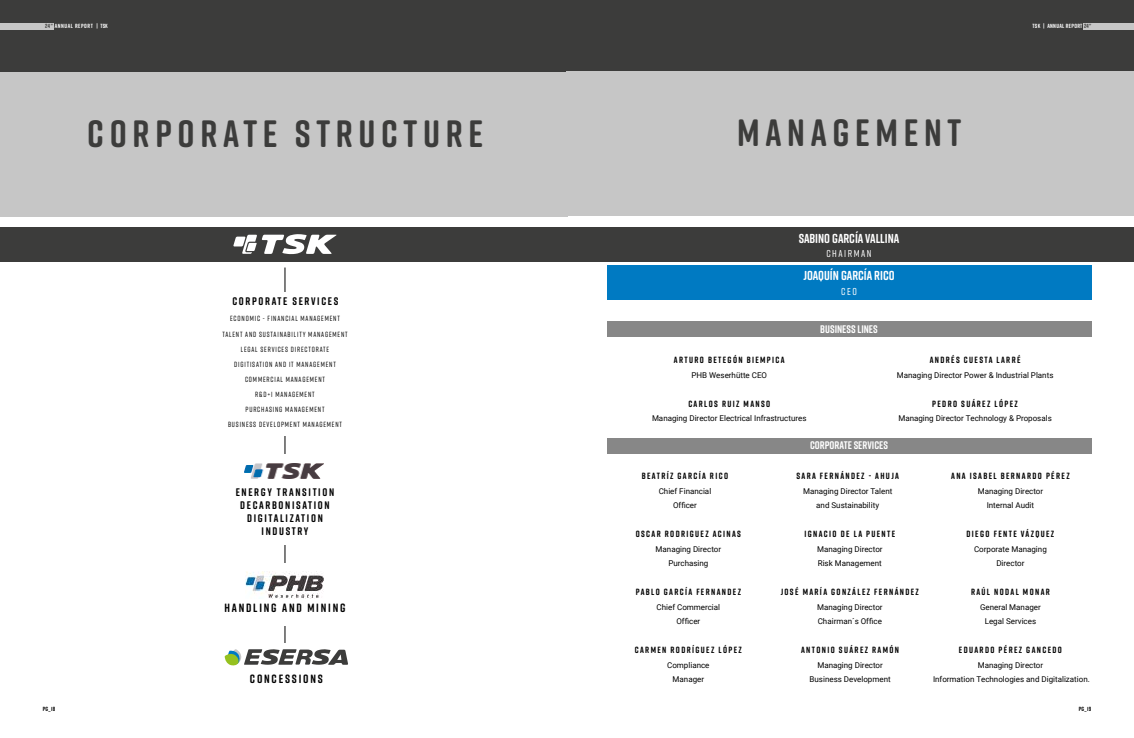
<style>
.page{position:relative;width:1134px;height:738px;background:#fff}
.page>*{position:absolute;margin:0;border:0;box-sizing:border-box;transform-origin:0 0}
.t1{font:700 38px "Rift Soft";letter-spacing:.15em;color:#3c3c3b}
.t2{font:700 13px "Rift Soft";color:#fff}
.t3{font:700 12px "Rift Soft";letter-spacing:.15em;color:#000}
.t4{font:700 11px/13.2px "Rift Soft";letter-spacing:.15em;color:#000;text-align:center}
.t5{font:700 11px "Rift Soft";color:#fff}
.t6{font:500 10px "Rift Soft";letter-spacing:.15em;color:#fff}
.t7{font:700 9px "Rift Soft";letter-spacing:.15em;color:#000}
.t8{font:8px/14.5px "Roboto";color:#000;text-align:center}
.t9{font:500 7.5px/15.1px "Rift Soft";letter-spacing:.12em;color:#000;text-align:center;scale:.93 1}
.t10{font:700 6px "Rift Soft";letter-spacing:.09em;color:#fff}
.t11{font:700 6px "Rift Soft";letter-spacing:.05em;color:#fff}
.t12{font:700 6px "Rift Soft";letter-spacing:.05em;color:#000}
.s1{color:#3c3c3b}
</style>
<div class="page">
<div style="left:0;top:0;width:567px;height:167px;background:#3c3c3b"></div>
<div style="left:0;top:23px;width:54px;height:6px;background:#c6c6c6"></div>
<div style="left:0;top:72px;width:567px;height:144px;background:#c6c6c6"></div>
<div style="left:567px;top:0;width:567px;height:167px;background:#3c3c3b"></div>
<div style="left:566px;top:72px;width:568px;height:144px;background:#c6c6c6"></div>
<div style="left:0;top:228px;width:1134px;height:34px;background:#3c3c3b"></div>
<svg style="left:233px;top:234px;width:103px;height:20px"></svg>
<hr style="left:284px;top:267px;width:1px;height:384px;background:#000">
<div style="left:169px;top:454px;width:232px;height:90px;background:#fff"></div>
<img style="left:245px;top:463px;width:78px;height:15px">
<img style="left:246px;top:571px;width:78px;height:27px">
<svg style="left:225px;top:648px;width:123px;height:17px"></svg>
<div style="left:607px;top:264px;width:484px;height:35px;background:#007ac2"></div>
<div style="left:607px;top:321px;width:484px;height:15px;background:#878787"></div>
<div style="left:607px;top:437px;width:484px;height:16px;background:#878787"></div>
<div style="left:1083px;top:23px;width:51px;height:7px;background:#c6c6c6"></div>
<p class="t10" style="left:45px;top:22px;width:64px"><span class="s1">24"</span> ANNUAL REPORT | TSK</p>
<h1 class="t1" style="left:87px;top:106px;width:397px">CORPORATE STRUCTURE</h1>
<h1 class="t1" style="left:737px;top:106px;width:226px">MANAGEMENT</h1>
<p class="t11" style="left:1032px;top:22px;width:60px">TSK | ANNUAL REPORT <span class="s1">24"</span></p>
<h3 class="t4" style="left:232px;top:294px;width:107px">CORPORATE SERVICES</h3>
<p class="t9" style="left:222px;top:311px;width:136px">ECONOMIC - FINANCIAL MANAGEMENT<br>TALENT AND SUSTAINABILITY MANAGEMENT<br>LEGAL SERVICES DIRECTORATE<br>DIGITISATION AND IT MANAGEMENT<br>COMMERCIAL MANAGEMENT<br>R&amp;D+I MANAGEMENT<br>PURCHASING MANAGEMENT<br>BUSINESS DEVELOPMENT MANAGEMENT</p>
<h3 class="t4" style="left:236px;top:484px;width:100px">ENERGY TRANSITION<br>DECARBONISATION<br>DIGITALIZATION<br>INDUSTRY</h3>
<h3 class="t3" style="left:224px;top:599px;width:123px">HANDLING AND MINING</h3>
<h3 class="t3" style="left:250px;top:669px;width:74px">CONCESSIONS</h3>
<h2 class="t2" style="left:799px;top:229px;width:102px">SABINO GARCÍA VALLINA</h2>
<p class="t6" style="left:826px;top:247px;width:47px">CHAIRMAN</p>
<h2 class="t2" style="left:803px;top:266px;width:93px">JOAQUÍN GARCÍA RICO</h2>
<p class="t6" style="left:841px;top:284px;width:17px">CEO</p>
<h3 class="t5" style="left:820px;top:321px;width:59px">BUSINESS LINES</h3>
<p class="t7" style="left:674px;top:353px;width:112px">ARTURO BETEGÓN BIEMPICA</p>
<p class="t8" style="left:691px;top:367px;width:77px">PHB Weserhütte CEO</p>
<p class="t7" style="left:688px;top:396px;width:83px">CARLOS RUIZ MANSO</p>
<p class="t8" style="left:652px;top:410px;width:156px">Managing Director Electrical Infrastructures</p>
<h3 class="t5" style="left:810px;top:437px;width:79px">CORPORATE SERVICES</h3>
<p class="t7" style="left:930px;top:353px;width:92px">ANDRÉS CUESTA LARRÉ</p>
<p class="t8" style="left:897px;top:367px;width:158px">Managing Director Power &amp; Industrial Plants</p>
<p class="t7" style="left:932px;top:396px;width:87px">PEDRO SUÁREZ LÓPEZ</p>
<p class="t8" style="left:898px;top:410px;width:155px">Managing Director Technology &amp; Proposals</p>
<p class="t7" style="left:642px;top:469px;width:88px">BEATRÍZ GARCÍA RICO</p>
<p class="t8" style="left:659px;top:483px;width:54px">Chief Financial<br>Officer</p>
<p class="t7" style="left:796px;top:469px;width:104px">SARA FERNÁNDEZ - AHUJA</p>
<p class="t8" style="left:803px;top:483px;width:91px">Managing Director Talent and Sustainability</p>
<p class="t7" style="left:951px;top:469px;width:120px">ANA ISABEL BERNARDO PÉREZ</p>
<p class="t8" style="left:978px;top:483px;width:67px">Managing Director<br>Internal Audit</p>
<p class="t7" style="left:636px;top:527px;width:107px">OSCAR RODRIGUEZ ACINAS</p>
<p class="t8" style="left:656px;top:541px;width:67px">Managing Director<br>Purchasing</p>
<p class="t7" style="left:804px;top:527px;width:92px">IGNACIO DE LA PUENTE</p>
<p class="t8" style="left:817px;top:541px;width:67px;text-align:left">Managing Director<br>Risk Management</p>
<p class="t7" style="left:966px;top:527px;width:89px">DIEGO FENTE VÁZQUEZ</p>
<p class="t8" style="left:974px;top:541px;width:74px">Corporate Managing<br>Director</p>
<p class="t7" style="left:636px;top:585px;width:107px">PABLO GARCÍA FERNANDEZ</p>
<p class="t8" style="left:656px;top:599px;width:65px">Chief Commercial<br>Officer</p>
<p class="t7" style="left:781px;top:585px;width:140px">JOSÉ MARÍA GONZÁLEZ FERNÁNDEZ</p>
<p class="t8" style="left:817px;top:599px;width:67px;text-align:left">Managing Director<br>Chairman´s Office</p>
<p class="t7" style="left:971px;top:585px;width:80px">RAÚL NODAL MONAR</p>
<p class="t8" style="left:980px;top:599px;width:62px">General Manager<br>Legal Services</p>
<p class="t7" style="left:635px;top:643px;width:109px">CARMEN RODRÍGUEZ LÓPEZ</p>
<p class="t8" style="left:667px;top:657px;width:44px">Compliance<br>Manager</p>
<p class="t7" style="left:801px;top:643px;width:100px">ANTONIO SUÁREZ RAMÓN</p>
<p class="t8" style="left:809px;top:657px;width:83px">Managing Director<br>Business Development</p>
<p class="t7" style="left:959px;top:643px;width:105px">EDUARDO PÉREZ GANCEDO</p>
<p class="t8" style="left:933px;top:657px;width:158px">Managing Director<br>Information Technologies and Digitalization.</p>
<p class="t12" style="left:43px;top:704px;width:14px">PG_18</p>
<p class="t12" style="left:1079px;top:704px;width:14px">PG_19</p>
</div>
